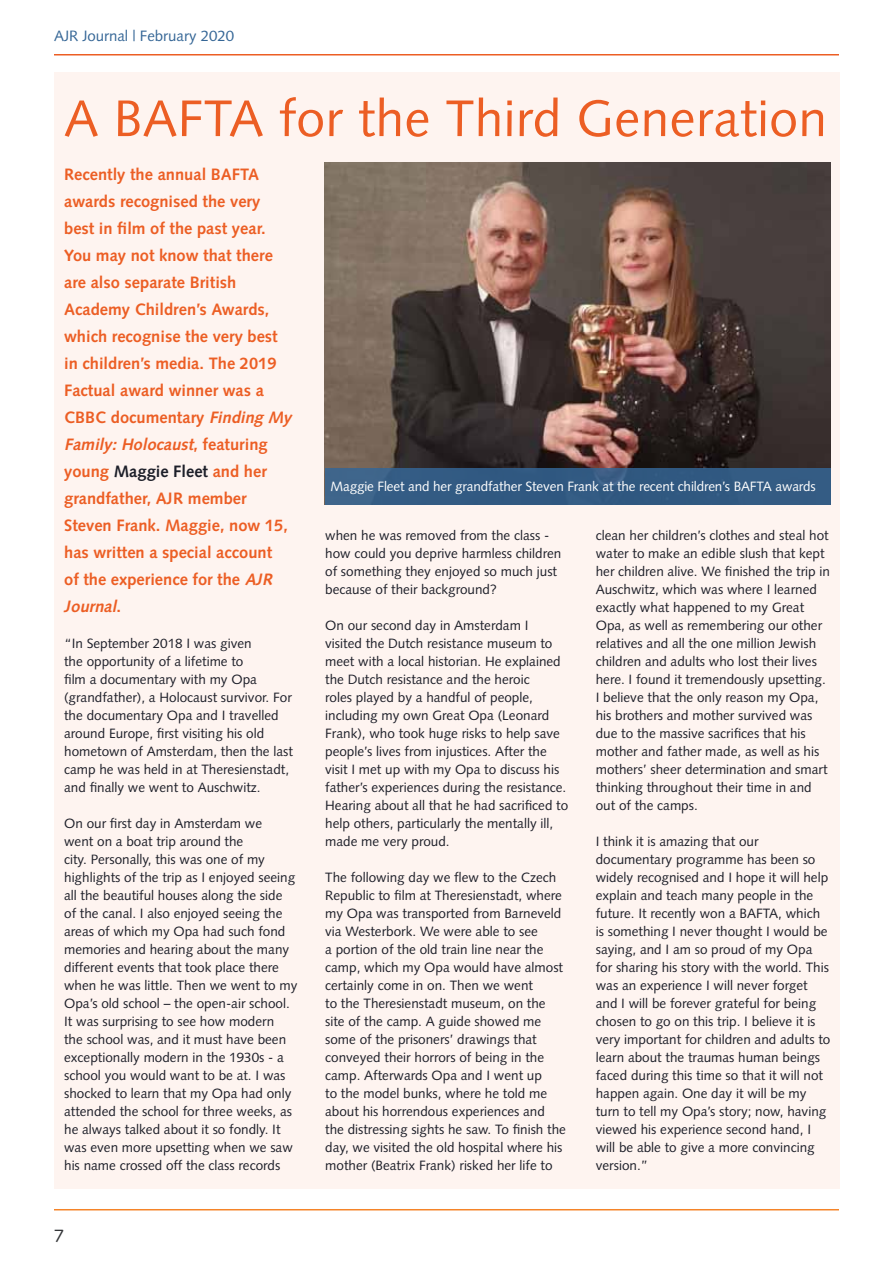
<style>
.page{position:relative;width:893px;height:1263px;background:#fff}
.page>*{position:absolute;margin:0;border:0;box-sizing:border-box;transform-origin:0 0}
.t1{font:51.45px "Syntax LT Std";letter-spacing:.01em;color:#ec5e24}
.t2{font:18px "Syntax LT Std";color:#333538}
.t3{font:700 16.5px/27px "Syntax LT Std";color:#ec5e24}
.t4{font:15px "Syntax LT Std";color:#356696}
.t5{font:13.5px/18px "Syntax LT Std";color:#1d1f29}
.t6{font:13.5px "Syntax LT Std";letter-spacing:-.01em;color:#fff}
.s1{font-style:italic}
.s2{color:#1d1f29}
</style>
<div class="page">
<hr style="left:54px;top:1209px;width:785px;height:1px;background:#f58429">
<hr style="left:54px;top:54px;width:785px;height:2px;background:#ec5e24">
<div style="left:54px;top:72px;width:786px;height:1116px;background:#fef4f0"></div>
<img style="left:325px;top:162px;width:505px;height:307px">
<div style="left:325px;top:469px;width:505px;height:36px;background:#335b83"></div>
<p class="t4" style="left:54px;top:27px;width:182px">AJR Journal | February 2020</p>
<h1 class="t1" style="left:64px;top:88px;width:764px">A BAFTA for the Third Generation</h1>
<p class="t3" style="left:64px;top:161px;width:233px">Recently the annual BAFTA awards recognised the very<br>best in film of the past year.<br>You may not know that there are also separate British<br>Academy Children’s Awards, which recognise the very best in children’s media. The 2019<br>Factual award winner was a<br>CBBC documentary <span class="s1">Finding My<br>Family:Holocaust</span>, f e at u r i n g young <span class="s2">Maggie Fleet</span> and her grandfather, AJR member<br>Steven Frank. Maggie, now 15, has written a special account<br>of the experience for the <span class="s1">AJR<br>Journal</span>.</p>
<p class="t5" style="left:64px;top:634px;width:230px">“In September 2018 I was given<br>the opportunity of a lifetime to<br>film a documentary with my Opa (grandfather), a Holocaust survivor. For the documentary Opa and I travelled around Europe, first visiting his old hometown of Amsterdam, then the last camp he was held in at Theresienstadt, and finally we went to Auschwitz.</p>
<p class="t5" style="left:64px;top:814px;width:235px">On our first day in Amsterdam we<br>went on a boat trip around the<br>city. Personally, this was one of my highlights of the trip as I enjoyed seeing all the beautiful houses along the side of the canal. I also enjoyed seeing the areas of which my Opa had such fond memories and hearing about the many different events that took place there when he was little. Then we went to my Opa’s old school – the open-air school.<br>It was surprising to see how modern<br>the school was, and it must have been exceptionally modern in the 1930s - a school you would want to be at. I was shocked to learn that my Opa had only attended the school for three weeks, as he always talked about it so fondly. It was even more upsetting when we saw his name crossed off the class records</p>
<h2 class="t2" style="left:54px;top:1225px;width:12px">7</h2>
<p class="t6" style="left:330px;top:478px;width:487px">Maggie Fleet and her grandfather Steven Frank at the recent children’s BAFTA awards</p>
<p class="t5" style="left:325px;top:526px;width:238px">when he was removed from the class - how could you deprive harmless children of something they enjoyed so much just because of their background?</p>
<p class="t5" style="left:325px;top:616px;width:245px">On our second day in Amsterdam I visited the Dutch resistance museum to meet with a local historian. He explained the Dutch resistance and the heroic<br>roles played by a handful of people, including my own Great Opa (Leonard Frank), who took huge risks to help save people’s lives from injustices. After the visit I met up with my Opa to discuss his father’s experiences during the resistance.<br>Hearing about all that he had sacrificed to help others, particularly the mentally ill, made me very proud.</p>
<p class="t5" style="left:325px;top:868px;width:242px">The following day we flew to the Czech Republic to film at Theresienstadt, where my Opa was transported from Barneveld via Westerbork. We were able to see<br>a portion of the old train line near the camp, which my Opa would have almost certainly come in on. Then we went<br>to the Theresienstadt museum, on the site of the camp. A guide showed me some of the prisoners’ drawings that conveyed their horrors of being in the camp. Afterwards Opa and I went up<br>to the model bunks, where he told me about his horrendous experiences and the distressing sights he saw. To finish the day, we visited the old hospital where his mother (Beatrix Frank) risked her life to</p>
<p class="t5" style="left:596px;top:526px;width:236px">clean her children’s clothes and steal hot water to make an edible slush that kept her children alive. We finished the trip in Auschwitz, which was where I learned exactly what happened to my Great Opa, as well as remembering our other relatives and all the one million Jewish children and adults who lost their lives here. I found it tremendously upsetting.<br>I believe that the only reason my Opa, his brothers and mother survived was due to the massive sacrifices that his mother and father made, as well as his mothers’ sheer determination and smart thinking throughout their time in and out of the camps.</p>
<p class="t5" style="left:596px;top:832px;width:236px">I think it is amazing that our documentary programme has been so widely recognised and I hope it will help explain and teach many people in the future. It recently won a BAFTA, which is something I never thought I would be saying, and I am so proud of my Opa for sharing his story with the world. This was an experience I will never forget and I will be forever grateful for being chosen to go on this trip. I believe it is very important for children and adults to learn about the traumas human beings faced during this time so that it will not happen again. One day it will be my turn to tell my Opa’s story; now, having viewed his experience second hand, I will be able to give a more convincing version.”</p>
</div>
